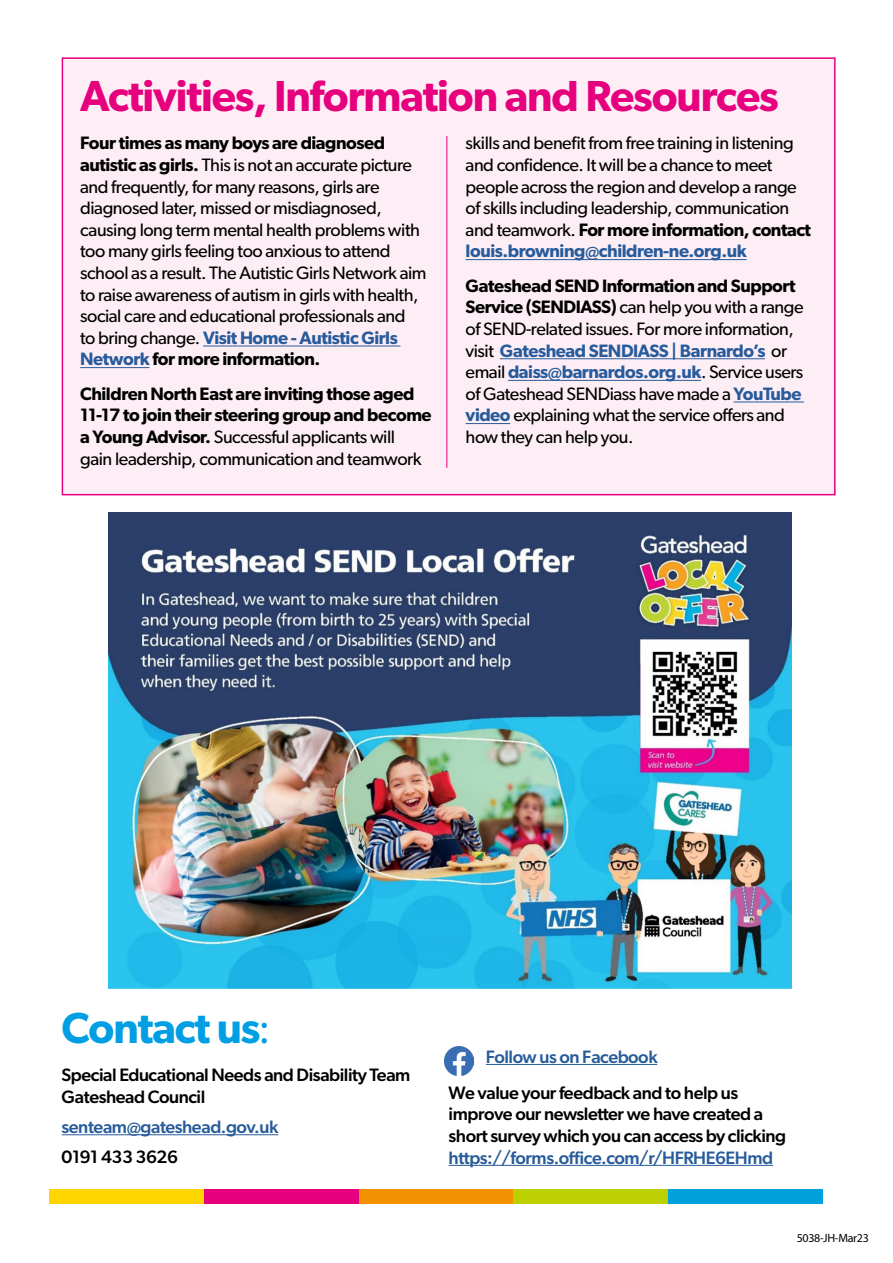
<style>
.page{position:relative;width:893px;height:1263px;background:#fff}
.page>*{position:absolute;margin:0;border:0;box-sizing:border-box;transform-origin:0 0}
.t1{font:600 43.5px "Gibson";letter-spacing:-.025em;color:#e6007d}
.t2{font:600 43.5px "Gibson";letter-spacing:-.025em;color:#009fe3}
.t3{font:18px/21.6px "Gibson";letter-spacing:-.025em;color:#000}
.t4{font:500 18px/21.6px "Gibson";letter-spacing:-.025em;color:#000}
.t5{font:600 18px/21.6px "Gibson";letter-spacing:-.025em;color:#000}
.t6{font:500 18px "Gibson";letter-spacing:-.025em;color:#275b9b}
.t7{font:12px "Myriad Pro";letter-spacing:-.025em;color:#000}
.s1{font-weight:600}
.s2{font-weight:600;color:#275b9b}
.s3{font-weight:400}
.s4{font-family:"Myriad Pro";font-weight:400}
</style>
<div class="page">
<hr style="left:62px;top:1134px;width:216px;height:1px;background:#275b9b">
<img style="left:444px;top:1046px;width:30px;height:29px">
<div style="left:62px;top:58px;width:773px;height:437px;background:#fdeef6"></div>
<hr style="left:203px;top:346px;width:197px;height:1px;background:#275b9b">
<hr style="left:80px;top:367px;width:69px;height:1px;background:#275b9b">
<hr style="left:466px;top:259px;width:281px;height:1px;background:#275b9b">
<hr style="left:500px;top:358px;width:265px;height:1px;background:#275b9b">
<hr style="left:508px;top:380px;width:193px;height:1px;background:#275b9b">
<hr style="left:733px;top:401px;width:71px;height:1px;background:#275b9b">
<hr style="left:466px;top:423px;width:44px;height:1px;background:#275b9b">
<div style="left:62px;top:57px;width:774px;height:438px;border:2px solid #e6007d"></div>
<div style="left:49px;top:1188px;width:155px;height:15px;background:#ffd500"></div>
<div style="left:204px;top:1188px;width:155px;height:15px;background:#e6007d"></div>
<div style="left:359px;top:1188px;width:154px;height:15px;background:#f39200"></div>
<div style="left:513px;top:1188px;width:155px;height:15px;background:#bccf00"></div>
<div style="left:668px;top:1188px;width:155px;height:15px;background:#00a0dc"></div>
<hr style="left:446px;top:136px;width:1px;height:332px;background:#e6007d">
<img style="left:108px;top:512px;width:684px;height:476px">
<hr style="left:486px;top:1064px;width:171px;height:1px;background:#275b9b">
<hr style="left:449px;top:1165px;width:324px;height:1px;background:#275b9b">
<h1 class="t1" style="left:80px;top:70px;width:700px">Activities, Information and Resources</h1>
<p class="t3" style="left:80px;top:132px;width:348px"><span class="s1">Four times as many boys are diagnosed autistic as girls.</span> This is not an accurate picture and frequently, for many reasons, girls are diagnosed later, missed or misdiagnosed, causing long term mental health problems with too many girls feeling too anxious to attend school as a result. The Autistic Girls Network aim to raise awareness of autism in girls with health, social care and educational professionals and<br>to bring change. <span class="s2">Visit Home - Autistic Girls Network</span> <span class="s1">for more information.</span></p>
<p class="t5" style="left:80px;top:382px;width:353px">Children North East are inviting those aged 11-17 to join their steering group and become a Young Advisor. <span class="s3">Successful applicants will gain leadership, communication and teamwork</span></p>
<p class="t3" style="left:466px;top:132px;width:347px">skills and benefit from free training in listening and confidence. It will be a chance to meet people across the region and develop a range of skills including leadership, communication and teamwork. <span class="s1">For more information, contact </span><span class="s2">louis.browning@children-ne.org.uk</span></p>
<p class="t3" style="left:466px;top:274px;width:339px"><span class="s1">Gateshead SEND Information and Support Service (SENDIASS)</span> can help you with a range of SEND-related issues. For more information, visit <span class="s2">Gateshead SENDIASS | Barnardo’s</span> or email <span class="s2">daiss@barnardos.org.uk</span>. Service users of Gateshead SENDiass have made a <span class="s2">YouTube video</span> explaining what the service offers and how they can help you.</p>
<h1 class="t2" style="left:62px;top:1001px;width:208px">Contact us<span class="s4">:</span></h1>
<p class="t4" style="left:62px;top:1064px;width:350px">Special Educational Needs and Disability Team<br>Gateshead Council</p>
<p class="t6" style="left:62px;top:1116px;width:218px">senteam@gateshead.gov.uk</p>
<p class="t4" style="left:62px;top:1146px;width:118px">0191 433 3626</p>
<p class="t6" style="left:486px;top:1046px;width:173px">Follow us on Facebook</p>
<p class="t4" style="left:449px;top:1081px;width:339px">We value your feedback and to help us improve our newsletter we have created a short survey which you can access by clicking</p>
<p class="t6" style="left:449px;top:1146px;width:326px">https://forms.office.com/r/HFRHE6EHmd</p>
<p class="t7" style="left:797px;top:1231px;width:74px">5038-JH-Mar23</p>
</div>
